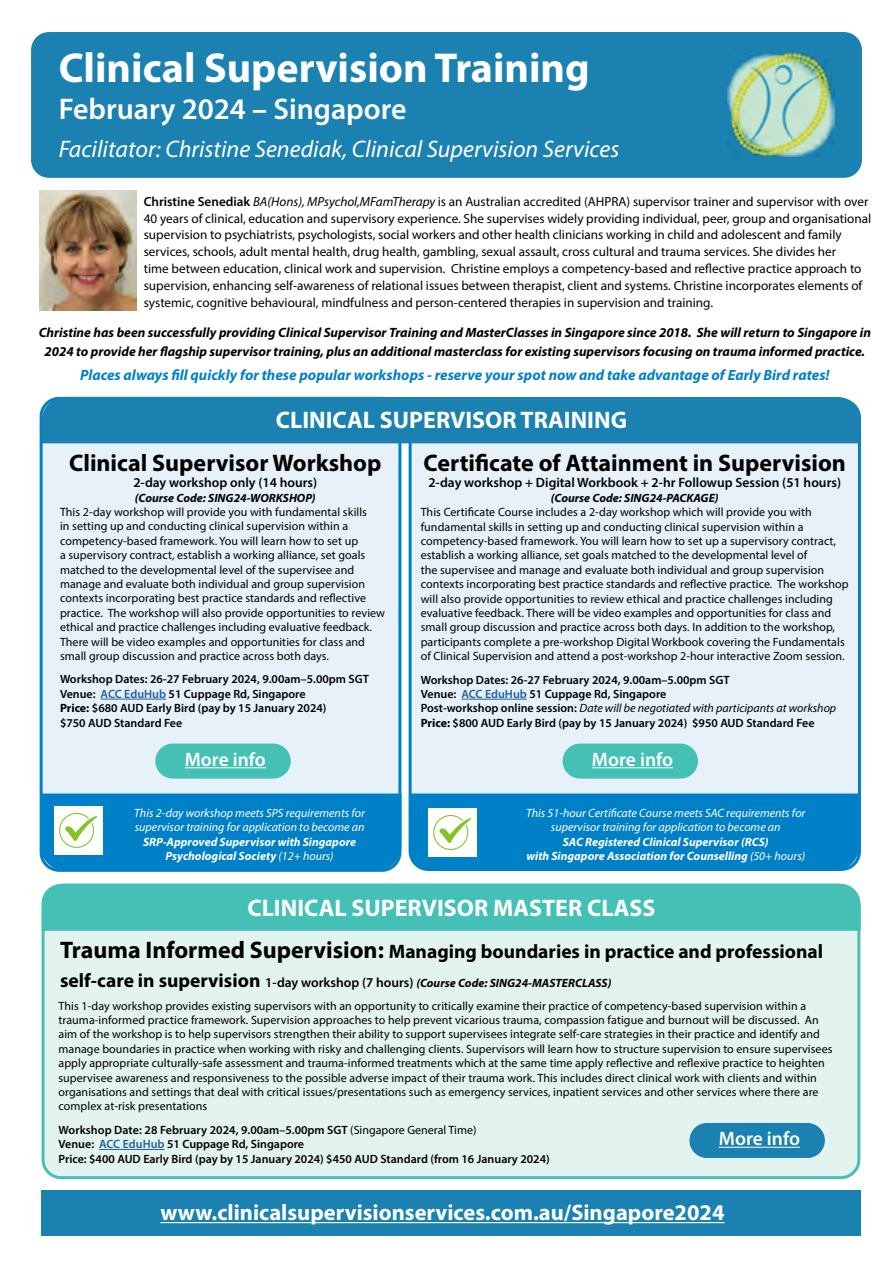
<style>
.page{position:relative;width:893px;height:1263px;background:#fff}
.page>*{position:absolute;margin:0;border:0;box-sizing:border-box;transform-origin:0 0}
.t1{font:700 42px "Myriad Pro";color:#fff}
.t2{font:600 30px "Myriad Pro";color:#fff}
.t3{font:700 24px "Myriad Pro";color:#000}
.t4{font:italic 24px "Myriad Pro";color:#fff}
.t5{font:700 24px "Myriad Pro";color:#fff}
.t6{font:700 22.5px "Myriad Pro";color:#fff}
.t7{font:700 19.5px "Myriad Pro";color:#000}
.t8{font:600 19.5px "Myriad Pro";color:#fff}
.t9{font:italic 700 15px "Myriad Pro";color:#0080c7}
.t10{font:italic 700 13.5px/19.5px "Myriad Pro";color:#000;text-align:center}
.t11{font:600 13.5px "Myriad Pro";color:#000}
.t12{font:13.2px/16.8px "Myriad Pro";color:#000}
.t13{font:12px/14.4px "Myriad Pro";letter-spacing:.005em;color:#000}
.t14{font:600 12px/14.4px "Myriad Pro";color:#000}
.t15{font:italic 12px/14.4px "Myriad Pro";color:#fff;text-align:center}
.t16{font:italic 700 12px/14.4px "Myriad Pro";color:#fff;text-align:center}
.t17{font:italic 700 12px "Myriad Pro";color:#000}
.s1{font-weight:700}
.s2{font-weight:600}
.s3{font-style:italic}
.s4{color:#215e9e}
.s5{font-weight:400;font-style:italic}
.s6{font-weight:400}
.s7{font-size:24px}
.s8{font-style:normal;font-size:19.5px}
.s9{font-weight:600;font-style:normal;font-size:13.5px}
</style>
<div class="page">
<div style="left:410px;top:400px;width:449px;height:469px;background:#e7f1f9;border-radius:18px"></div>
<div style="left:41px;top:398px;width:359px;height:472px;background:#e7f1f9;border-radius:18px"></div>
<div style="left:42px;top:397px;width:819px;height:46px;background:#1b81b1"></div>
<hr style="left:461px;top:699px;width:66px;height:1px;background:#215e9e">
<div style="left:42px;top:1190px;width:819px;height:46px;background:#1b81b1"></div>
<hr style="left:160px;top:1222px;width:565px;height:1px;background:#fff">
<div style="left:31px;top:32px;width:831px;height:146px;background:#1b81b1;border-radius:18px"></div>
<img style="left:728px;top:53px;width:106px;height:104px">
<img style="left:39px;top:190px;width:97px;height:120px">
<hr style="left:101px;top:699px;width:65px;height:1px;background:#215e9e">
<div style="left:155px;top:743px;width:136px;height:36px;background:#44c0b6;border-radius:18px"></div>
<hr style="left:185px;top:767px;width:81px;height:1px;background:#fff">
<div style="left:563px;top:743px;width:135px;height:36px;background:#44c0b6;border-radius:18px"></div>
<hr style="left:592px;top:767px;width:81px;height:1px;background:#fff">
<div style="left:43px;top:885px;width:816px;height:293px;background:#e3f3f0;border-radius:18px"></div>
<div style="left:42px;top:884px;width:818px;height:295px;border:3px solid #44c0b6;border-radius:18px"></div>
<div style="left:42px;top:883px;width:819px;height:48px;background:#44c0b6"></div>
<svg style="left:40px;top:793px;width:361px;height:78px;background:#178bc9"></svg>
<svg style="left:409px;top:793px;width:450px;height:78px;background:#1289c9"></svg>
<hr style="left:99px;top:1149px;width:66px;height:1px;background:#215e9e">
<div style="left:689px;top:1123px;width:136px;height:35px;background:#1b81b1;border-radius:18px"></div>
<hr style="left:719px;top:1147px;width:81px;height:1px;background:#fff">
<h1 class="t1" style="left:59px;top:40px;width:533px">Clinical Supervision Training</h1>
<h2 class="t2" style="left:59px;top:90px;width:349px">February 2024 <span class="s1">–</span> Singapore</h2>
<h3 class="t4" style="left:59px;top:134px;width:562px">Facilitator: Christine Senediak, Clinical Supervision Services</h3>
<p class="t12" style="left:144px;top:193px;width:729px"><span class="s2">Christine Senediak</span> <span class="s3">BA(Hons), MPsychol,MFamTherapy</span> is an Australian accredited (AHPRA) supervisor trainer and supervisor with over 40 years of clinical, education and supervisory experience. She supervises widely providing individual, peer, group and organisational supervision to psychiatrists, psychologists, social workers and other health clinicians working in child and adolescent and family services, schools, adult mental health, drug health, gambling, sexual assault, cross cultural and trauma services. She divides her<br>time between education, clinical work and supervision. Christine employs a competency-based and reflective practice approach to supervision, enhancing self-awareness of relational issues between therapist, client and systems. Christine incorporates elements of systemic, cognitive behavioural, mindfulness and person-centered therapies in supervision and training.</p>
<p class="t10" style="left:39px;top:322px;width:834px">Christine has been successfully providing Clinical Supervisor Training and MasterClasses in Singapore since 2018. She will return to Singapore in<br>2024 to provide her flagship supervisor training, plus an additional masterclass for existing supervisors focusing on trauma informed practice.</p>
<p class="t9" style="left:80px;top:366px;width:751px">Places always fill quickly for these popular workshops - reserve your spot now and take advantage of Early Bird rates!</p>
<h3 class="t5" style="left:276px;top:405px;width:353px">CLINICAL SUPERVISOR TRAINING</h3>
<h3 class="t3" style="left:69px;top:447px;width:314px">Clinical Supervisor Workshop</h3>
<p class="t11" style="left:133px;top:474px;width:185px">2-day workshop only (14 hours)</p>
<p class="t17" style="left:135px;top:490px;width:182px">(Course Code: SING24-WORKSHOP)</p>
<p class="t13" style="left:60px;top:505px;width:327px">This 2-day workshop will provide you with fundamental skills<br>in setting up and conducting clinical supervision within a competency-based framework. You will learn how to set up<br>a supervisory contract, establish a working alliance, set goals matched to the developmental level of the supervisee and manage and evaluate both individual and group supervision contexts incorporating best practice standards and reflective practice. The workshop will also provide opportunities to review ethical and practice challenges including evaluative feedback.<br>There will be video examples and opportunities for class and small group discussion and practice across both days.</p>
<p class="t14" style="left:60px;top:672px;width:311px">Workshop Dates: 26-27 February 2024, 9.00am–5.00pm SGT Venue: <span class="s4">ACC EduHub</span> 51 Cuppage Rd, Singapore<br><span class="s1">Price:</span> $680 AUD Early Bird (pay by 15 January 2024)<br>$750 AUD Standard Fee</p>
<h3 class="t3" style="left:424px;top:447px;width:424px">Certificate of Attainment in Supervision</h3>
<p class="t11" style="left:428px;top:474px;width:414px">2-day workshop + Digital Workbook + 2-hr Followup Session (51 hours)</p>
<p class="t17" style="left:551px;top:490px;width:169px">(Course Code: SING24-PACKAGE)</p>
<p class="t13" style="left:421px;top:505px;width:429px">This Certificate Course includes a 2-day workshop which will provide you with fundamental skills in setting up and conducting clinical supervision within a competency-based framework. You will learn how to set up a supervisory contract, establish a working alliance, set goals matched to the developmental level of<br>the supervisee and manage and evaluate both individual and group supervision contexts incorporating best practice standards and reflective practice. The workshop will also provide opportunities to review ethical and practice challenges including evaluative feedback. There will be video examples and opportunities for class and small group discussion and practice across both days. In addition to the workshop, participants complete a pre-workshop Digital Workbook covering the Fundamentals of Clinical Supervision and attend a post-workshop 2-hour interactive Zoom session.</p>
<p class="t14" style="left:421px;top:672px;width:417px">Workshop Dates: 26-27 February 2024, 9.00am–5.00pm SGT<br>Venue: <span class="s4">ACC EduHub</span> 51 Cuppage Rd, Singapore<br>Post-workshop online session: <span class="s5">Date will be negotiated with participants at workshop </span><span class="s1">Price:</span> $800 AUD Early Bird (pay by 15 January 2024) $950 AUD Standard Fee</p>
<h3 class="t8" style="left:185px;top:747px;width:83px">More info</h3>
<h3 class="t8" style="left:592px;top:747px;width:83px">More info</h3>
<p class="t15" style="left:134px;top:805px;width:232px;text-align:left">This 2-day workshop meets SPS requirements for supervisor training for application to become an</p>
<p class="t16" style="left:143px;top:834px;width:215px">SRP-Approved Supervisor with Singapore<br>Psychological Society <span class="s6">(12+ hours)</span></p>
<p class="t15" style="left:526px;top:805px;width:281px">This 51-hour Certificate Course meets SAC requirements for supervisor training for application to become an</p>
<p class="t16" style="left:526px;top:834px;width:280px">SAC Registered Clinical Supervisor (RCS)<br>with Singapore Association for Counselling <span class="s6">(50+ hours)</span></p>
<h3 class="t5" style="left:247px;top:892px;width:410px">CLINICAL SUPERVISOR MASTER CLASS</h3>
<h3 class="t7" style="left:60px;top:939px;width:765px"><span class="s7">Trauma Informed Supervision:</span> Managing boundaries in practice and professional</h3>
<p class="t17" style="left:60px;top:975px;width:553px"><span class="s8">self-care in supervision</span> <span class="s9">1-day workshop (7 hours)</span> (Course Code: SING24-MASTERCLASS)</p>
<p class="t13" style="left:58px;top:998px;width:775px">This 1-day workshop provides existing supervisors with an opportunity to critically examine their practice of competency-based supervision within a trauma-informed practice framework. Supervision approaches to help prevent vicarious trauma, compassion fatigue and burnout will be discussed. An aim of the workshop is to help supervisors strengthen their ability to support supervisees integrate self-care strategies in their practice and identify and manage boundaries in practice when working with risky and challenging clients. Supervisors will learn how to structure supervision to ensure supervisees apply appropriate culturally-safe assessment and trauma-informed treatments which at the same time apply reflective and reflexive practice to heighten supervisee awareness and responsiveness to the possible adverse impact of their trauma work. This includes direct clinical work with clients and within organisations and settings that deal with critical issues/presentations such as emergency services, inpatient services and other services where there are complex at-risk presentations</p>
<p class="t14" style="left:58px;top:1122px;width:493px">Workshop Date: 28 February 2024, 9.00am–5.00pm SGT <span class="s6">(Singapore General Time)<br></span>Venue: <span class="s4">ACC EduHub</span> 51 Cuppage Rd, Singapore<br>Price: $400 AUD Early Bird (pay by 15 January 2024) $450 AUD Standard (from 16 January 2024)</p>
<h3 class="t8" style="left:719px;top:1126px;width:83px">More info</h3>
<h3 class="t6" style="left:160px;top:1198px;width:566px">www.clinicalsupervisionservices.com.au/Singapore2024</h3>
</div>
